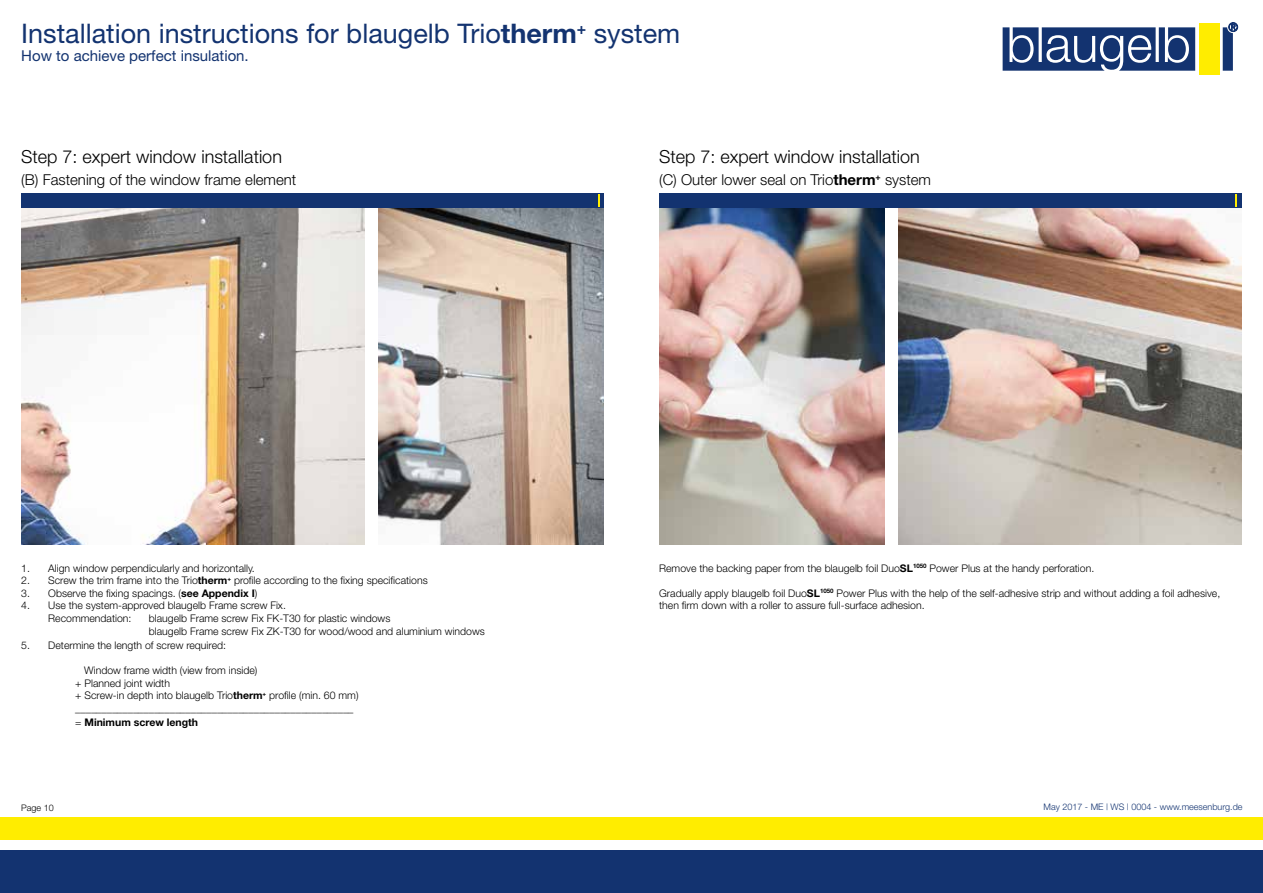
<style>
.page{position:relative;width:1263px;height:893px;background:#fff}
.page>*{position:absolute;margin:0;border:0;box-sizing:border-box;transform-origin:0 0}
.t1{font:27px "Helvetica Neue";color:#133370}
.t2{font:300 18px "Helvetica Neue";color:#000}
.t3{font:300 15px "Helvetica Neue";color:#000}
.t4{font:15px "Helvetica Neue";color:#133370}
.t5{font:300 10.5px/12.6px "Helvetica Neue";color:#000}
.t6{font:700 10.5px "Helvetica Neue";color:#000}
.t7{font:300 9px "Helvetica Neue";color:#133370}
.t8{font:300 9px "Helvetica Neue";color:#000}
.s1{font-weight:700}
.s2{font-weight:300}
</style>
<div class="page">
<div style="left:0;top:851px;width:1263px;height:42px;background:#133370"></div>
<div style="left:0;top:817px;width:1263px;height:23px;background:#ffed00"></div>
<svg style="left:1002px;top:22px;width:236px;height:49px"></svg>
<div style="left:1199px;top:23px;width:20px;height:51px;background:#ffed00"></div>
<img style="left:21px;top:208px;width:343px;height:336px">
<img style="left:379px;top:208px;width:225px;height:336px">
<img style="left:659px;top:208px;width:225px;height:336px">
<img style="left:898px;top:208px;width:344px;height:336px">
<div style="left:21px;top:193px;width:583px;height:15px;background:#133370"></div>
<svg style="left:598px;top:195px;width:1px;height:12px"></svg>
<div style="left:659px;top:193px;width:583px;height:15px;background:#133370"></div>
<svg style="left:1235px;top:195px;width:2px;height:12px"></svg>
<h1 class="t1" style="left:21px;top:18px;width:660px">Installation instructions for blaugelb Trio<span class="s1">therm</span><sup>+</sup> system</h1>
<h3 class="t4" style="left:21px;top:47px;width:229px">How to achieve perfect insulation.</h3>
<h2 class="t2" style="left:21px;top:146px;width:262px">Step 7: expert window installation</h2>
<h3 class="t3" style="left:21px;top:170px;width:277px">(B) Fastening of the window frame element</h3>
<p class="t5" style="left:21px;top:561px;width:235px">1. Align window perpendicularly and horizontally.</p>
<p class="t5" style="left:21px;top:574px;width:408px">2. Screw the trim frame into the Trio<span class="s1">therm</span><sup>+</sup> profile according to the fixing specifications</p>
<p class="t5" style="left:21px;top:587px;width:238px">3. Observe the fixing spacings. (<span class="s1">see Appendix I</span>)</p>
<p class="t5" style="left:48px;top:599px;width:239px;text-indent:-27px">4. Use the system-approved blaugelb Frame screw Fix.<br>Recommendation:</p>
<p class="t5" style="left:149px;top:612px;width:338px">blaugelb Frame screw Fix FK-T30 for plastic windows<br>blaugelb Frame screw Fix ZK-T30 for wood/wood and aluminium windows</p>
<p class="t5" style="left:21px;top:639px;width:206px">5. Determine the length of screw required:</p>
<p class="t5" style="left:75px;top:664px;width:285px;text-indent:9px">Window frame width (view from inside)<br>+ Planned joint width<br>+ Screw-in depth into blaugelb Trio<span class="s1">therm</span><sup>+</sup> profile (min. 60 mm) _____________________________________________________</p>
<p class="t6" style="left:75px;top:716px;width:124px"><span class="s2">=</span> Minimum screw length</p>
<p class="t8" style="left:21px;top:802px;width:34px">Page 10</p>
<h2 class="t2" style="left:659px;top:146px;width:262px">Step 7: expert window installation</h2>
<h3 class="t3" style="left:659px;top:170px;width:273px">(C) Outer lower seal on Trio<span class="s1">therm</span><sup>+</sup> system</h3>
<p class="t5" style="left:659px;top:561px;width:437px">Remove the backing paper from the blaugelb foil Duo<span class="s1">SL</span><sup>1050</sup> Power Plus at the handy perforation.</p>
<p class="t5" style="left:659px;top:587px;width:563px">Gradually apply blaugelb foil Duo<span class="s1">SL</span><sup>1050</sup> Power Plus with the help of the self-adhesive strip and without adding a foil adhesive, then firm down with a roller to assure full-surface adhesion.</p>
<p class="t7" style="left:1043px;top:801px;width:201px">May 2017 - ME | WS | 0004 - www.meesenburg.de</p>
</div>
